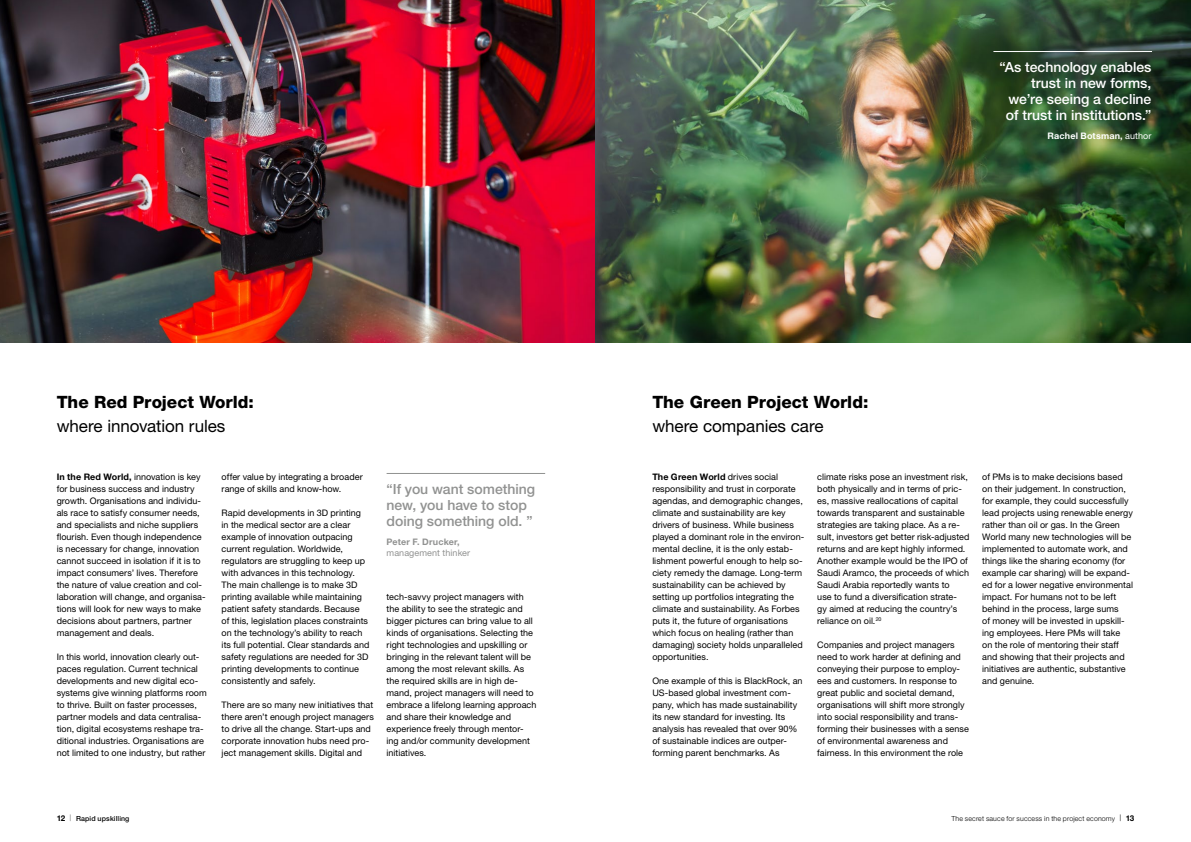
<style>
.page{position:relative;width:1191px;height:842px;background:#fff}
.page>*{position:absolute;margin:0;border:0;box-sizing:border-box;transform-origin:0 0}
.t1{font:800 17px "Helvetica Neue LT Std";color:#000}
.t2{font:17px "Helvetica Neue LT Std";letter-spacing:-.005em;color:#000}
.t3{font:500 14px/16px "Helvetica Neue LT Std";color:#fff;text-align:right}
.t4{font:500 14px/16px "Helvetica Neue LT Std";letter-spacing:-.005em;color:#919291}
.t5{font:9px/12px "Helvetica Neue LT Std";letter-spacing:.005em;color:#000}
.t6{font:700 9px "Helvetica Neue LT Std";letter-spacing:.02em;color:#fff}
.t7{font:9px "Helvetica Neue LT Std";letter-spacing:.01em;color:#919291}
.t8{font:700 9px "Helvetica Neue LT Std";letter-spacing:.015em;color:#919291}
.t9{font:300 7px "Helvetica Neue LT Std";letter-spacing:.02em;color:#000}
.t10{font:500 7px "Helvetica Neue LT Std";letter-spacing:.02em;color:#000}
.s1{font-weight:700}
.s2{font-weight:400}
.s3{font-weight:700;font-size:8px}
.s4{font-weight:300;font-stretch:condensed;font-size:9px;color:#626261}
.s5{font-stretch:condensed;font-size:9px}
</style>
<div class="page">
<img style="left:0;top:0;width:1191px;height:343px">
<hr style="left:386px;top:473px;width:159px;height:1px;background:#919291">
<hr style="left:993px;top:51px;width:159px;height:1px;background:#fff">
<h1 class="t1" style="left:57px;top:392px;width:199px">The Red Project World:</h1>
<h1 class="t2" style="left:57px;top:416px;width:170px">where innovation rules</h1>
<p class="t5" style="left:57px;top:471px;width:150px"><span class="s1">In the Red World,</span> innovation is key for business success and industry growth. Organisations and individu&shy;als race to satisfy consumer needs, and specialists and niche suppliers flourish. Even though independence is necessary for change, innovation cannot succeed in isolation if it is to impact consumers’ lives. Therefore the nature of value creation and col&shy;laboration will change, and organisa&shy;tions will look for new ways to make decisions about partners, partner management and deals.</p>
<p class="t5" style="left:57px;top:651px;width:152px">In this world, innovation clearly out&shy;paces regulation. Current technical developments and new digital eco&shy;systems give winning platforms room to thrive. Built on faster processes, partner models and data centralisa&shy;tion, digital ecosystems reshape tra&shy;ditional industries. Organisations are not limited to one industry, but rather</p>
<p class="t5" style="left:222px;top:471px;width:142px">offer value by integrating a broader range of skills and know-how.</p>
<p class="t5" style="left:222px;top:507px;width:149px">Rapid developments in 3D printing in the medical sector are a clear example of innovation outpacing current regulation. Worldwide, regulators are struggling to keep up with advances in this technology.<br>The main challenge is to make 3D printing available while maintaining patient safety standards. Because of this, legislation places constraints on the technology’s ability to reach its full potential. Clear standards and safety regulations are needed for 3D printing developments to continue consistently and safely.</p>
<p class="t5" style="left:222px;top:699px;width:154px">There are so many new initiatives that there aren’t enough project managers to drive all the change. Start-ups and corporate innovation hubs need pro&shy;ject management skills. Digital and</p>
<h2 class="t4" style="left:386px;top:481px;width:150px">“If you want something new, you have to stop doing something old. ”</h2>
<p class="t8" style="left:386px;top:536px;width:75px">Peter F. Drucker,</p>
<p class="t7" style="left:386px;top:547px;width:85px">management thinker</p>
<p class="t5" style="left:386px;top:591px;width:151px">tech-savvy project managers with the ability to see the strategic and bigger pictures can bring value to all kinds of organisations. Selecting the right technologies and upskilling or bringing in the relevant talent will be among the most relevant skills. As the required skills are in high de&shy;mand, project managers will need to embrace a lifelong learning approach and share their knowledge and experience freely through mentor&shy;ing and/or community development initiatives.</p>
<h2 class="t3" style="left:999px;top:59px;width:153px">“As technology enables trust in new forms, we’re seeing a decline of trust in institutions.”</h2>
<p class="t6" style="left:1047px;top:130px;width:105px">Rachel Botsman, <span class="s2">author</span></p>
<h1 class="t1" style="left:652px;top:392px;width:217px">The Green Project World:</h1>
<h1 class="t2" style="left:652px;top:416px;width:173px">where companies care</h1>
<p class="t5" style="left:652px;top:471px;width:154px"><span class="s1">The Green World</span> drives social responsibility and trust in corporate agendas, and demographic changes, climate and sustainability are key drivers of business. While business played a dominant role in the environ&shy;mental decline, it is the only estab&shy;lishment powerful enough to help so&shy;ciety remedy the damage. Long-term sustainability can be achieved by setting up portfolios integrating the climate and sustainability. As Forbes puts it, the future of organisations which focus on healing (rather than damaging) society holds unparalleled opportunities.</p>
<p class="t5" style="left:652px;top:674px;width:152px">One example of this is BlackRock, an US-based global investment com&shy;pany, which has made sustainability its new standard for investing. Its analysis has revealed that over 90% of sustainable indices are outper&shy;forming parent benchmarks. As</p>
<p class="t5" style="left:817px;top:470px;width:154px">climate risks pose an investment risk, both physically and in terms of pric&shy;es, massive reallocations of capital towards transparent and sustainable strategies are taking place. As a re&shy;sult, investors get better risk-adjusted returns and are kept highly informed.<br>Another example would be the IPO of Saudi Aramco, the proceeds of which Saudi Arabia reportedly wants to<br>use to fund a diversification strate-<br>gy aimed at reducing the country’s reliance on oil.<sup>20</sup></p>
<p class="t5" style="left:817px;top:639px;width:153px">Companies and project managers need to work harder at defining and conveying their purpose to employ&shy;ees and customers. In response to great public and societal demand, organisations will shift more strongly into social responsibility and trans&shy;forming their businesses with a sense of environmental awareness and fairness. In this environment the role</p>
<p class="t5" style="left:982px;top:471px;width:152px">of PMs is to make decisions based on their judgement. In construction, for example, they could successfully lead projects using renewable energy rather than oil or gas. In the Green World many new technologies will be implemented to automate work, and things like the sharing economy (for example car sharing) will be expand&shy;ed for a lower negative environmental impact. For humans not to be left behind in the process, large sums<br>of money will be invested in upskill&shy;ing employees. Here PMs will take<br>on the role of mentoring their staff and showing that their projects and initiatives are authentic, substantive and genuine.</p>
<p class="t10" style="left:57px;top:814px;width:74px"><span class="s3">12</span> <span class="s4">|</span> Rapid upskilling</p>
<p class="t9" style="left:951px;top:814px;width:184px">The secret sauce for success in the project economy <span class="s5">|</span> <span class="s3">13</span></p>
</div>
